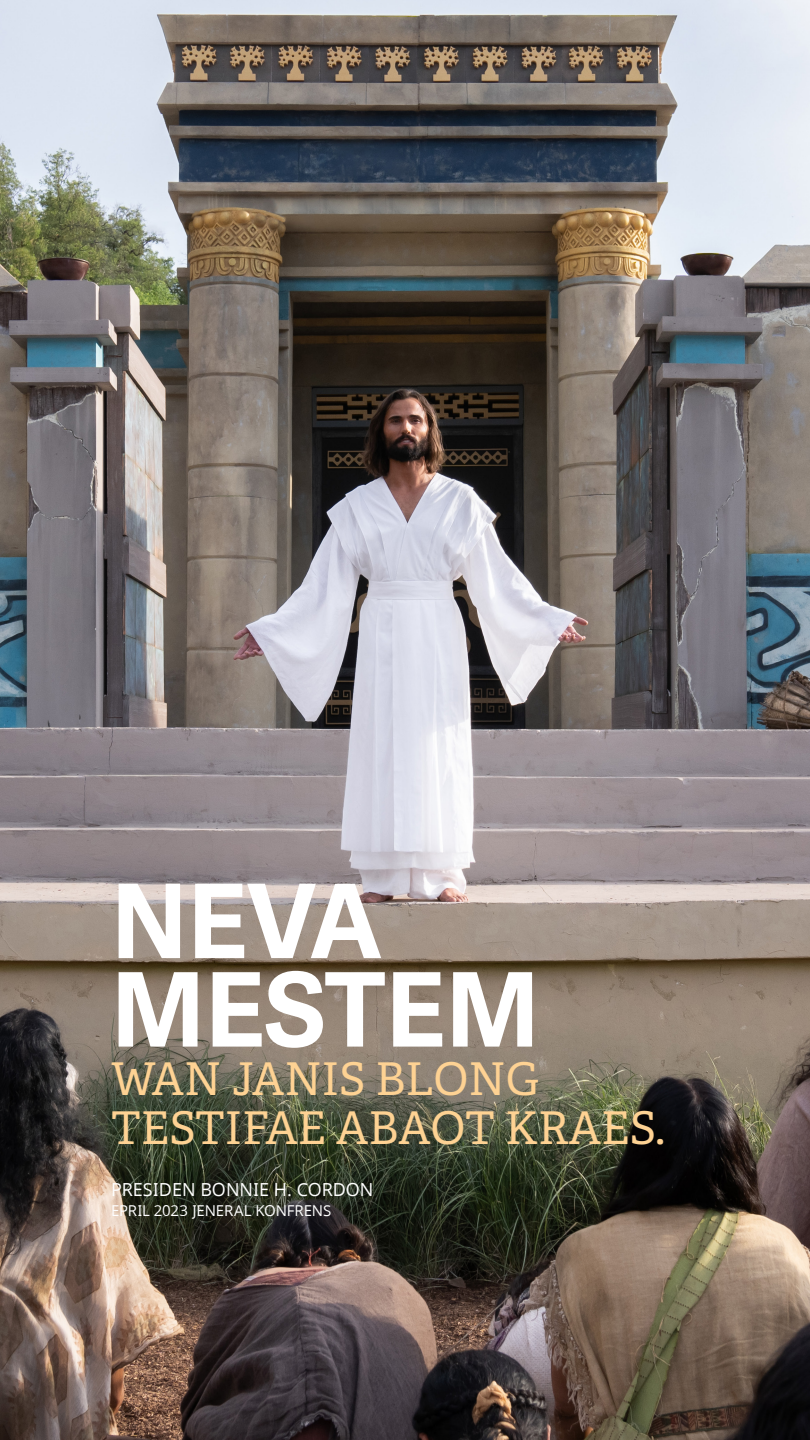
<style>
.page{position:relative;width:810px;height:1440px;background:#fff}
.page>*{position:absolute;margin:0;border:0;box-sizing:border-box;transform-origin:0 0}
.Pull_Quote_Cordon{font:700 102.75px/88.5px "Helamlds Lat";color:#fff}
.Pull_Quote_Cordon-2{font:45.08px/48.8px "Helam Slablds Lat";color:#fed293}
.Side_QT_Citation_Cor{font:18px "Dots Solidlds Lat";color:#fff}
.Side_QT_Citation_Cor-2{font:15px "Dots Solidlds Lat";letter-spacing:-.01em;color:#fff}
</style>
<div class="page">
<img style="left:0;top:0;width:810px;height:1440px">
<p class="Pull_Quote_Cordon" style="left:111px;top:876px;width:430px">NEVA<br>MESTEM</p>
<p class="Pull_Quote_Cordon-2" style="left:111px;top:1054px;width:556px">WAN JANIS BLONG<br>TESTIFAE ABAOT KRAES.</p>
<p class="Side_QT_Citation_Cor" style="left:111px;top:1176px;width:264px">PRESIDEN BONNIE H. CORDON</p>
<p class="Side_QT_Citation_Cor-2" style="left:111px;top:1200px;width:222px">EPRIL 2023 JENERAL KONFRENS</p>
</div>
